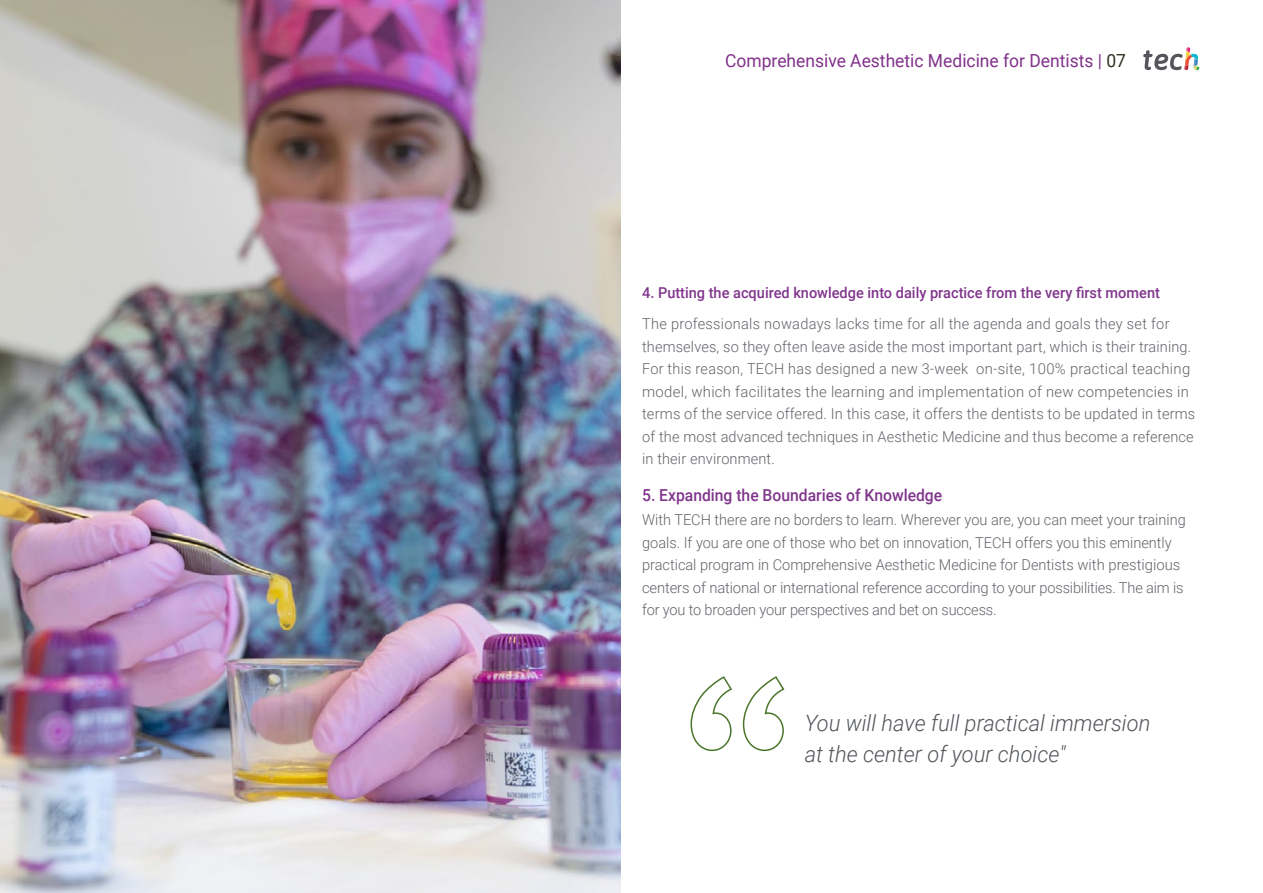
<style>
.page{position:relative;width:1263px;height:893px;background:#fff}
.page>*{position:absolute;margin:0;border:0;box-sizing:border-box;transform-origin:0 0}
.t1{font:italic 300 22.5px/31.5px "Roboto";color:#52555b}
.t2{font:18px "Roboto";color:#81328a}
.t3{font:500 16.5px "Roboto";color:#80368c;scale:.95 1}
.t4{font:300 15px/22.5px "Roboto";letter-spacing:.01em;color:#61646a}
.t5{font:500 15px "Roboto";color:#80368c}
.s1{color:#80348b}
.s2{color:#312e20}
</style>
<div class="page">
<svg style="left:1143px;top:47px;width:56px;height:24px"></svg>
<img style="left:0;top:0;width:621px;height:893px">
<svg style="left:690px;top:676px;width:95px;height:76px"></svg>
<p class="t2" style="left:725px;top:48px;width:402px">Comprehensive Aesthetic Medicine for Dentists <span class="s1">|</span> <span class="s2">07</span></p>
<p class="t5" style="left:642px;top:282px;width:519px">4. Putting the acquired knowledge into daily practice from the very first moment</p>
<p class="t4" style="left:642px;top:312px;width:554px">The professionals nowadays lacks time for all the agenda and goals they set for themselves, so they often leave aside the most important part, which is their training.<br>For this reason, TECH has designed a new 3-week on-site, 100% practical teaching model, which facilitates the learning and implementation of new competencies in terms of the service offered. In this case, it offers the dentists to be updated in terms of the most advanced techniques in Aesthetic Medicine and thus become a reference in their environment.</p>
<p class="t3" style="left:642px;top:483px;width:317px">5. Expanding the Boundaries of Knowledge</p>
<p class="t4" style="left:642px;top:508px;width:545px">With TECH there are no borders to learn. Wherever you are, you can meet your training goals. If you are one of those who bet on innovation, TECH offers you this eminently practical program in Comprehensive Aesthetic Medicine for Dentists with prestigious centers of national or international reference according to your possibilities. The aim is for you to broaden your perspectives and bet on success.</p>
<h1 class="t1" style="left:805px;top:706px;width:347px">You will have full practical immersion at the center of your choice"</h1>
</div>
